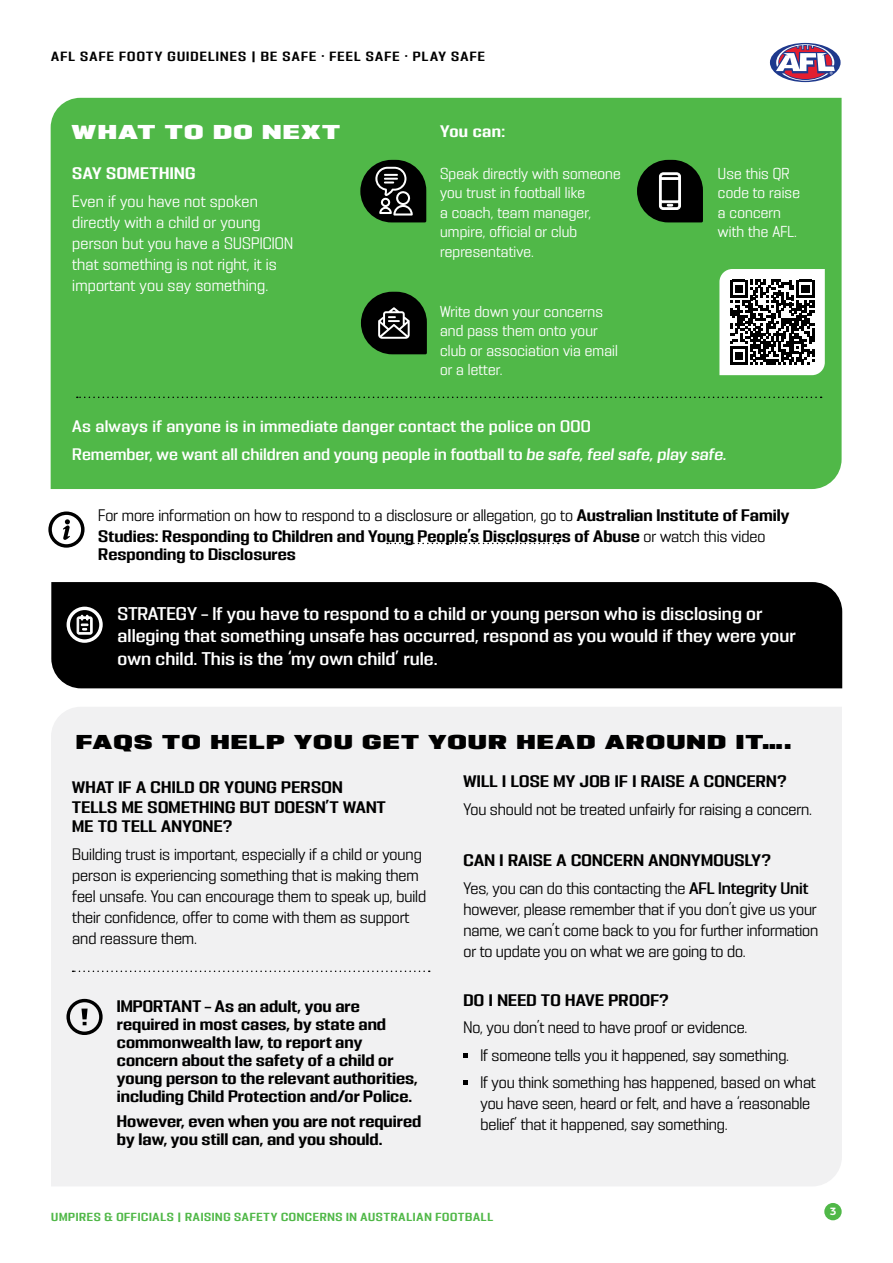
<style>
.page{position:relative;width:893px;height:1263px;background:#fff}
.page>*{position:absolute;margin:0;border:0;box-sizing:border-box;transform-origin:0 0}
.t1{font:18px "PODIUM Sharp 7.12";letter-spacing:.095em;color:#000}
.t2{font:18px "PODIUM Sharp 7.12";letter-spacing:.115em;color:#fff}
.Main_text{font:16.5px/22.5px "PODIUM Sharp 5.8";color:#fff}
.Main_text-2{font:15px/21px "PODIUM Sharp 5.6";letter-spacing:-.01em;color:#000}
.Main_text-3{font:15px/18px "PODIUM Sharp 5.9";color:#000}
.Main_text-4{font:15px/19.5px "PODIUM Sharp 5.9";letter-spacing:.02em;color:#000}
.Main_text-5{font:15px/21px "PODIUM Sharp 5.6";letter-spacing:.01em;color:#fff}
.Main_text-6{font:15px "PODIUM Sharp 5.8";letter-spacing:-.005em;color:#fff}
.Main_text-7{font:15px "PODIUM Sharp 5.8";letter-spacing:.015em;color:#fff}
.Main_text-8{font:15px "PODIUM Sharp 5.9";letter-spacing:.025em;color:#fff}
.Main_text-9{font:14.25px/19.5px "PODIUM Sharp 5.6";letter-spacing:.01em;color:#fff}
.t3{font:12px "PODIUM Sharp 5.9";letter-spacing:.1em;color:#000}
.t4{font:10.5px "PODIUM Sharp 5.9";letter-spacing:.065em;color:#50b848}
.t5{font:700 10.5px "Filson Soft";color:#fff}
.s1{font-family:"PODIUM Sharp 5.8 italic"}
.s2{font-family:"PODIUM Sharp 5.6"}
.s3{font-family:"PODIUM Sharp 5.8"}
</style>
<div class="page">
<svg style="left:768px;top:42px;width:74px;height:41px"></svg>
<div style="left:770px;top:43px;width:71px;height:39px;background:#1e398d;border-radius:50%"></div>
<svg style="left:776px;top:44px;width:59px;height:37px"></svg>
<div style="left:51px;top:98px;width:791px;height:391px;background:#50b848"></div>
<svg style="left:48px;top:511px;width:37px;height:37px"></svg>
<div style="left:51px;top:707px;width:791px;height:479px;background:#f1f1f2"></div>
<svg style="left:463px;top:1053px;width:5px;height:5px"></svg>
<svg style="left:463px;top:1081px;width:5px;height:4px"></svg>
<svg style="left:73px;top:970px;width:357px;height:2px"></svg>
<svg style="left:66px;top:999px;width:37px;height:36px"></svg>
<svg style="left:361px;top:292px;width:66px;height:62px;background:#233322"></svg>
<svg style="left:637px;top:160px;width:66px;height:62px;background:#243423"></svg>
<svg style="left:77px;top:397px;width:745px;height:1px"></svg>
<svg style="left:360px;top:160px;width:66px;height:62px;background:#2c3c2b"></svg>
<svg style="left:719px;top:269px;width:106px;height:106px"></svg>
<div style="left:51px;top:582px;width:791px;height:106px;background:#000"></div>
<svg style="left:67px;top:607px;width:36px;height:36px"></svg>
<svg style="left:387px;top:543px;width:172px;height:1px"></svg>
<div style="left:824px;top:1203px;width:18px;height:17px;background:#50b848;border-radius:50%"></div>
<p class="t3" style="left:51px;top:48px;width:435px">AFL SAFE FOOTY GUIDELINES | BE SAFE • FEEL SAFE • PLAY SAFE</p>
<p class="t2" style="left:72px;top:121px;width:269px">WHAT TO DO NEXT</p>
<p class="Main_text-8" style="left:72px;top:164px;width:125px">SAY SOMETHING</p>
<p class="Main_text-5" style="left:72px;top:190px;width:222px">Even if you have not spoken directly with a child or young person but you have a SUSPICION that something is not right, it is important you say something.</p>
<p class="Main_text-8" style="left:440px;top:121px;width:67px">You can:</p>
<p class="Main_text-9" style="left:440px;top:163px;width:182px">Speak directly with someone you trust in football like<br>a coach, team manager, umpire, official or club representative.</p>
<p class="Main_text-9" style="left:440px;top:301px;width:179px">Write down your concerns and pass them onto your club or association via email or a letter.</p>
<p class="Main_text-7" style="left:72px;top:417px;width:520px">As always if anyone is in immediate danger contact the police on 000</p>
<p class="Main_text-9" style="left:718px;top:163px;width:83px">Use this QR code to raise a concern with the AFL.</p>
<p class="Main_text-6" style="left:72px;top:444px;width:656px">Remember, we want all children and young people in football to <span class="s1">be safe, feel safe, play safe.</span></p>
<p class="Main_text-3" style="left:98px;top:505px;width:693px;line-height:21px"><span class="s2">For more information on how to respond to a disclosure or allegation, go to</span> Australian Institute of Family<br>Studies: Responding to Children and Young People’s Disclosures of Abuse <span class="s2">or watch this video</span></p>
<p class="Main_text-3" style="left:98px;top:545px;width:199px">Responding to Disclosures</p>
<p class="Main_text" style="left:118px;top:602px;width:680px">STRATEGY – If you have to respond to a child or young person who is disclosing or alleging that something unsafe has occurred, respond as you would if they were your own child. This is the ‘my own child’ rule.</p>
<p class="t1" style="left:76px;top:730px;width:717px">FAQS TO HELP YOU GET YOUR HEAD AROUND IT….</p>
<p class="Main_text-4" style="left:72px;top:778px;width:315px">WHAT IF A CHILD OR YOUNG PERSON<br>TELLS ME SOMETHING BUT DOESN’T WANT<br>ME TO TELL ANYONE?</p>
<p class="Main_text-2" style="left:72px;top:843px;width:355px">Building trust is important, especially if a child or young person is experiencing something that is making them feel unsafe. You can encourage them to speak up, build their confidence, offer to come with them as support and reassure them.</p>
<p class="Main_text-3" style="left:117px;top:997px;width:302px">IMPORTANT – As an adult, you are required in most cases, by state and commonwealth law, to report any concern about the safety of a child or young person to the relevant authorities, including Child Protection and/or Police.</p>
<p class="Main_text-3" style="left:117px;top:1112px;width:306px">However, even when you are not required by law, you still can, and you should.</p>
<p class="Main_text-4" style="left:463px;top:772px;width:325px">WILL I LOSE MY JOB IF I RAISE A CONCERN?</p>
<p class="Main_text-2" style="left:463px;top:798px;width:350px">You should not be treated unfairly for raising a concern.</p>
<p class="Main_text-4" style="left:463px;top:851px;width:309px">CAN I RAISE A CONCERN ANONYMOUSLY?</p>
<p class="Main_text-2" style="left:463px;top:877px;width:356px">Yes, you can do this contacting the <span class="s3">AFL Integrity Unit </span>however, please remember that if you don’t give us your name, we can’t come back to you for further information or to update you on what we are going to do.</p>
<p class="Main_text-4" style="left:463px;top:990px;width:207px">DO I NEED TO HAVE PROOF?</p>
<p class="Main_text-2" style="left:463px;top:1017px;width:286px">No, you don’t need to have proof or evidence.</p>
<p class="Main_text-2" style="left:480px;top:1044px;width:310px">If someone tells you it happened, say something.</p>
<p class="Main_text-2" style="left:480px;top:1072px;width:337px">If you think something has happened, based on what you have seen, heard or felt, and have a ‘reasonable belief’ that it happened, say something.</p>
<p class="t4" style="left:51px;top:1210px;width:443px">UMPIRES &amp; OFFICIALS | RAISING SAFETY CONCERNS IN AUSTRALIAN FOOTBALL</p>
<p class="t5" style="left:830px;top:1205px;width:8px">3</p>
</div>
